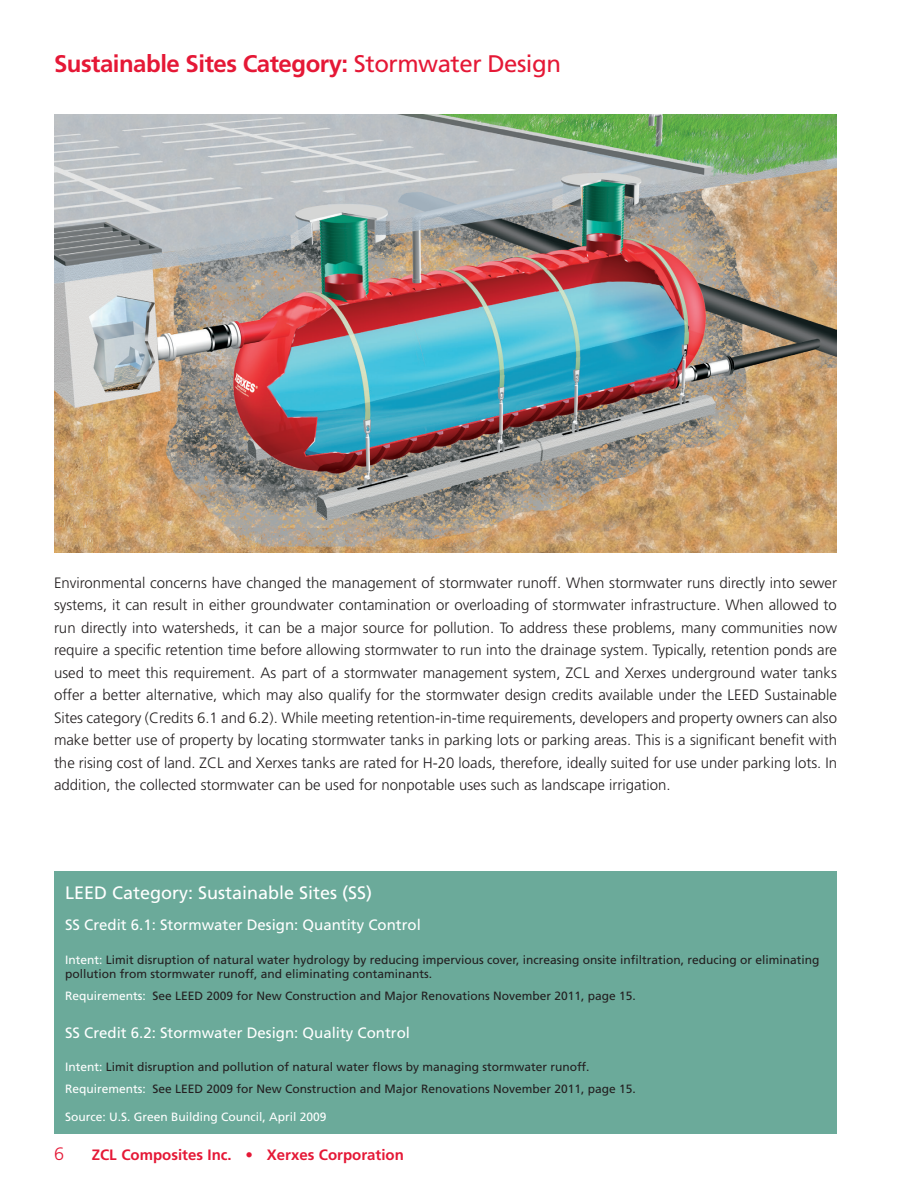
<style>
.page{position:relative;width:918px;height:1188px;background:#fff}
.page>*{position:absolute;margin:0;border:0;box-sizing:border-box;transform-origin:0 0}
.t1{font:700 24px "Frutiger LT Std";letter-spacing:-.02em;color:#e51836}
.t2{font:18px "Frutiger LT Std";color:#fff}
.t3{font:300 18px "Frutiger LT Std";color:#e51836}
.t4{font:300 15px/22.5px "Frutiger LT Std";color:#231f20;text-align:justify}
.t5{font:15px "Frutiger LT Std";color:#fff}
.t6{font:700 15px "Frutiger LT Std";color:#e51836}
.t7{font:12px/14.4px "Frutiger LT Std";color:#231f20}
.t8{font:12px "Frutiger LT Std";color:#fff}
.s1{font-weight:400}
.s2{color:#fff}
</style>
<div class="page">
<div style="left:54px;top:872px;width:783px;height:262px;background:#6baa9a"></div>
<img style="left:54px;top:114px;width:783px;height:439px">
<p class="t1" style="left:54px;top:50px;width:509px">Sustainable Sites Category: <span class="s1">Stormwater Design</span></p>
<p class="t4" style="left:54px;top:572px;width:785px">Environmental concerns have changed the management of stormwater runoff. When stormwater runs directly into sewer systems, it can result in either groundwater contamination or overloading of stormwater infrastructure. When allowed to run directly into watersheds, it can be a major source for pollution. To address these problems, many communities now require a specific retention time before allowing stormwater to run into the drainage system. Typically, retention ponds are used to meet this requirement. As part of a stormwater management system, ZCL and Xerxes underground water tanks offer a better alternative, which may also qualify for the stormwater design credits available under the LEED Sustainable Sites category (Credits 6.1 and 6.2). While meeting retention-in-time requirements, developers and property owners can also make better use of property by locating stormwater tanks in parking lots or parking areas. This is a significant benefit with the rising cost of land. ZCL and Xerxes tanks are rated for H-20 loads, therefore, ideally suited for use under parking lots. In addition, the collected stormwater can be used for nonpotable uses such as landscape irrigation.</p>
<p class="t2" style="left:65px;top:882px;width:309px">LEED Category: Sustainable Sites (SS)</p>
<p class="t5" style="left:65px;top:916px;width:357px">SS Credit 6.1: Stormwater Design: Quantity Control</p>
<p class="t7" style="left:65px;top:952px;width:756px"><span class="s2">Intent:</span> Limit disruption of natural water hydrology by reducing impervious cover, increasing onsite infiltration, reducing or eliminating pollution from stormwater runoff, and eliminating contaminants.</p>
<p class="t7" style="left:65px;top:989px;width:572px"><span class="s2">Requirements:</span> See LEED 2009 for New Construction and Major Renovations November 2011, page 15.</p>
<p class="t5" style="left:65px;top:1024px;width:347px">SS Credit 6.2: Stormwater Design: Quality Control</p>
<p class="t7" style="left:65px;top:1060px;width:526px"><span class="s2">Intent:</span> Limit disruption and pollution of natural water flows by managing stormwater runoff.</p>
<p class="t7" style="left:65px;top:1081px;width:572px"><span class="s2">Requirements:</span> See LEED 2009 for New Construction and Major Renovations November 2011, page 15.</p>
<p class="t8" style="left:65px;top:1109px;width:263px">Source: U.S. Green Building Council, April 2009</p>
<p class="t8" style="left:65px;top:1112px;width:263px">Source: U.S. Green Building Council, April 2009</p>
<p class="t3" style="left:54px;top:1143px;width:12px">6</p>
<p class="t6" style="left:92px;top:1146px;width:314px">ZCL Composites Inc. • Xerxes Corporation</p>
</div>
